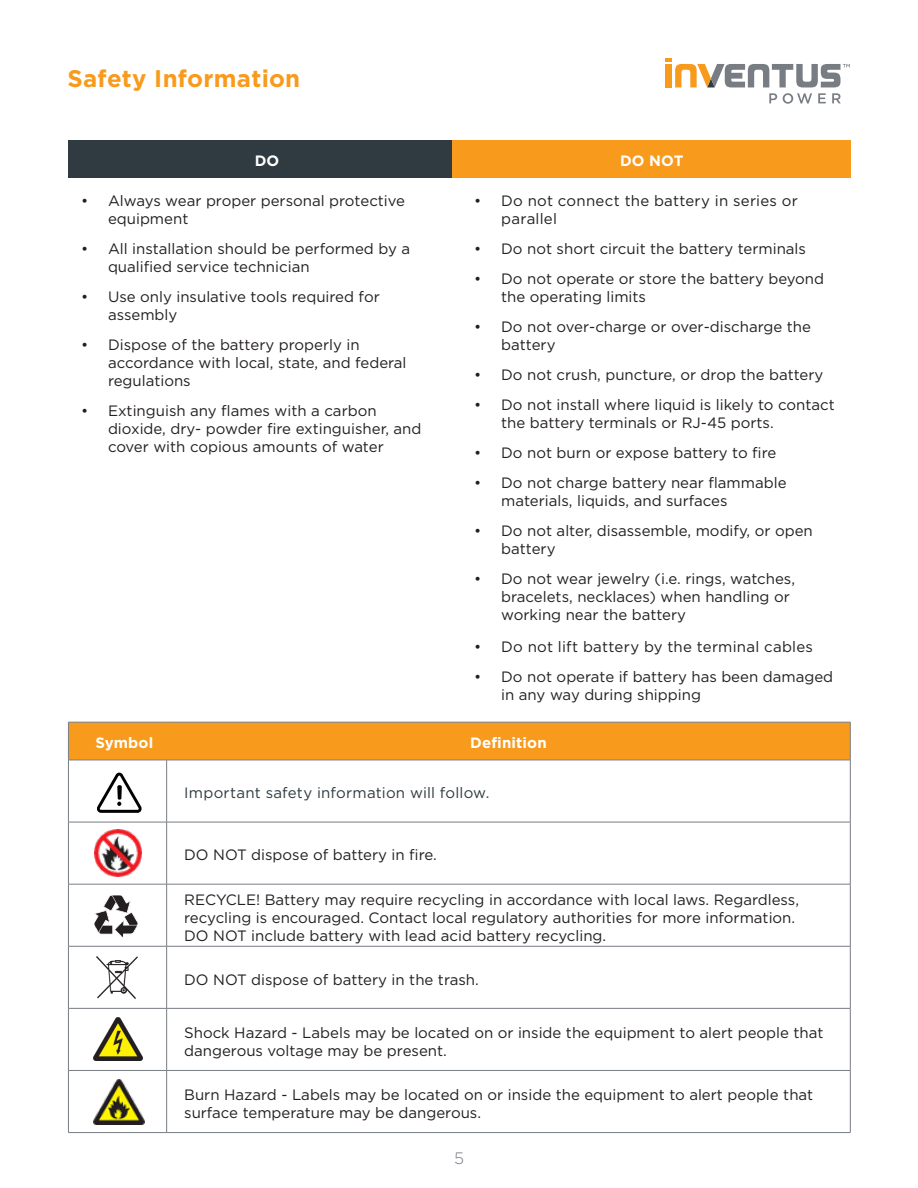
<style>
.page{position:relative;width:918px;height:1188px;background:#fff}
.page>*{position:absolute;margin:0;border:0;box-sizing:border-box;transform-origin:0 0}
.Headline{font:700 24px "Gotham";letter-spacing:.01em;color:#f89a1c}
.t1{font:300 16.5px "Gotham";color:#787d83}
.t2{font:15px/18px "Gotham";color:#231f20}
.t3{font:15px/18px "Gotham";letter-spacing:.02em;color:#231f20}
.t4{font:15px "Gotham";letter-spacing:.015em;color:#2f3b41}
.t5{font:700 15px "Gotham";letter-spacing:.01em;color:#fff}
</style>
<div class="page">
<svg style="left:769px;top:93px;width:8px;height:10px"></svg>
<svg style="left:818px;top:93px;width:8px;height:10px"></svg>
<svg style="left:832px;top:93px;width:9px;height:10px"></svg>
<svg style="left:783px;top:93px;width:29px;height:11px"></svg>
<svg style="left:665px;top:58px;width:185px;height:29px"></svg>
<div style="left:68px;top:140px;width:384px;height:38px;background:#2f3b41"></div>
<div style="left:452px;top:140px;width:399px;height:38px;background:#f89a1c"></div>
<div style="left:69px;top:723px;width:781px;height:37px;background:#f89a1c"></div>
<svg style="left:69px;top:761px;width:781px;height:371px"></svg>
<hr style="left:68px;top:760px;width:1px;height:62px;background:#787d83">
<hr style="left:166px;top:760px;width:1px;height:62px;background:#787d83">
<hr style="left:850px;top:760px;width:1px;height:62px;background:#787d83">
<hr style="left:68px;top:822px;width:99px;height:1px;background:#787d83">
<hr style="left:68px;top:822px;width:1px;height:62px;background:#787d83">
<hr style="left:167px;top:822px;width:683px;height:1px;background:#787d83">
<hr style="left:166px;top:822px;width:1px;height:62px;background:#787d83">
<hr style="left:850px;top:822px;width:1px;height:62px;background:#787d83">
<hr style="left:68px;top:884px;width:99px;height:1px;background:#787d83">
<hr style="left:68px;top:884px;width:1px;height:62px;background:#787d83">
<hr style="left:167px;top:884px;width:683px;height:1px;background:#787d83">
<hr style="left:166px;top:884px;width:1px;height:62px;background:#787d83">
<hr style="left:850px;top:884px;width:1px;height:62px;background:#787d83">
<hr style="left:68px;top:946px;width:99px;height:1px;background:#787d83">
<hr style="left:68px;top:946px;width:1px;height:62px;background:#787d83">
<hr style="left:167px;top:946px;width:683px;height:1px;background:#787d83">
<hr style="left:166px;top:946px;width:1px;height:62px;background:#787d83">
<hr style="left:850px;top:946px;width:1px;height:62px;background:#787d83">
<hr style="left:68px;top:1008px;width:99px;height:1px;background:#787d83">
<hr style="left:68px;top:1009px;width:1px;height:61px;background:#787d83">
<hr style="left:167px;top:1008px;width:683px;height:1px;background:#787d83">
<hr style="left:166px;top:1009px;width:1px;height:61px;background:#787d83">
<hr style="left:850px;top:1009px;width:1px;height:61px;background:#787d83">
<hr style="left:68px;top:1070px;width:99px;height:1px;background:#787d83">
<hr style="left:68px;top:1071px;width:1px;height:61px;background:#787d83">
<hr style="left:167px;top:1070px;width:683px;height:1px;background:#787d83">
<hr style="left:166px;top:1071px;width:1px;height:61px;background:#787d83">
<hr style="left:850px;top:1071px;width:1px;height:61px;background:#787d83">
<hr style="left:68px;top:1132px;width:99px;height:1px;background:#787d83">
<hr style="left:167px;top:1132px;width:683px;height:1px;background:#787d83">
<hr style="left:68px;top:722px;width:99px;height:1px;background:#787d83">
<hr style="left:68px;top:722px;width:1px;height:38px;background:#787d83">
<hr style="left:167px;top:722px;width:683px;height:1px;background:#787d83">
<hr style="left:850px;top:722px;width:1px;height:38px;background:#787d83">
<hr style="left:68px;top:760px;width:99px;height:1px;background:#787d83">
<hr style="left:167px;top:760px;width:683px;height:1px;background:#787d83">
<svg style="left:97px;top:773px;width:45px;height:40px"></svg>
<img style="left:94px;top:829px;width:48px;height:48px">
<img style="left:94px;top:1080px;width:51px;height:45px">
<img style="left:94px;top:896px;width:44px;height:42px">
<img style="left:94px;top:1018px;width:48px;height:43px">
<img style="left:96px;top:957px;width:42px;height:42px">
<p class="Headline" style="left:68px;top:62px;width:234px">Safety Information</p>
<p class="t5" style="left:255px;top:151px;width:26px">DO</p>
<p class="t5" style="left:620px;top:151px;width:65px">DO NOT</p>
<p class="t2" style="left:108px;top:192px;width:299px;text-indent:-27px">• Always wear proper personal protective equipment</p>
<p class="t2" style="left:108px;top:240px;width:304px;text-indent:-27px">• All installation should be performed by a qualified service technician</p>
<p class="t2" style="left:108px;top:288px;width:273px;text-indent:-27px">• Use only insulative tools required for assembly</p>
<p class="t2" style="left:108px;top:336px;width:300px;text-indent:-27px">• Dispose of the battery properly in accordance with local, state, and federal regulations</p>
<p class="t2" style="left:108px;top:402px;width:315px;text-indent:-27px">• Extinguish any flames with a carbon dioxide, dry- powder fire extinguisher, and cover with copious amounts of water</p>
<p class="t3" style="left:501px;top:192px;width:298px;text-indent:-27px">• Do not connect the battery in series or parallel</p>
<p class="t2" style="left:474px;top:240px;width:333px">• Do not short circuit the battery terminals</p>
<p class="t2" style="left:501px;top:270px;width:324px;text-indent:-27px">• Do not operate or store the battery beyond the operating limits</p>
<p class="t2" style="left:501px;top:318px;width:311px;text-indent:-27px">• Do not over-charge or over-discharge the battery</p>
<p class="t2" style="left:474px;top:366px;width:351px">• Do not crush, puncture, or drop the battery</p>
<p class="t2" style="left:501px;top:396px;width:335px;text-indent:-27px">• Do not install where liquid is likely to contact the battery terminals or RJ-45 ports.</p>
<p class="t2" style="left:474px;top:444px;width:304px">• Do not burn or expose battery to fire</p>
<p class="t2" style="left:501px;top:474px;width:287px;text-indent:-27px">• Do not charge battery near flammable materials, liquids, and surfaces</p>
<p class="t2" style="left:501px;top:522px;width:313px;text-indent:-27px">• Do not alter, disassemble, modify, or open battery</p>
<p class="t2" style="left:501px;top:570px;width:295px;text-indent:-27px">• Do not wear jewelry (i.e. rings, watches, bracelets, necklaces) when handling or working near the battery</p>
<p class="t2" style="left:474px;top:637px;width:340px">• Do not lift battery by the terminal cables</p>
<p class="t2" style="left:501px;top:667px;width:333px;text-indent:-27px">• Do not operate if battery has been damaged in any way during shipping</p>
<p class="t5" style="left:95px;top:733px;width:59px">Symbol</p>
<p class="t5" style="left:470px;top:733px;width:78px">Definition</p>
<p class="t4" style="left:184px;top:783px;width:307px">Important safety information will follow.</p>
<p class="t2" style="left:184px;top:846px;width:254px">DO NOT dispose of battery in fire.</p>
<p class="t2" style="left:184px;top:890px;width:616px">RECYCLE! Battery may require recycling in accordance with local laws. Regardless, recycling is encouraged. Contact local regulatory authorities for more information.<br>DO NOT include battery with lead acid battery recycling.</p>
<p class="t2" style="left:184px;top:970px;width:296px">DO NOT dispose of battery in the trash.</p>
<p class="t2" style="left:184px;top:1023px;width:641px">Shock Hazard - Labels may be located on or inside the equipment to alert people that dangerous voltage may be present.</p>
<p class="t2" style="left:184px;top:1085px;width:631px">Burn Hazard - Labels may be located on or inside the equipment to alert people that surface temperature may be dangerous.</p>
<p class="t1" style="left:454px;top:1148px;width:11px">5</p>
</div>
